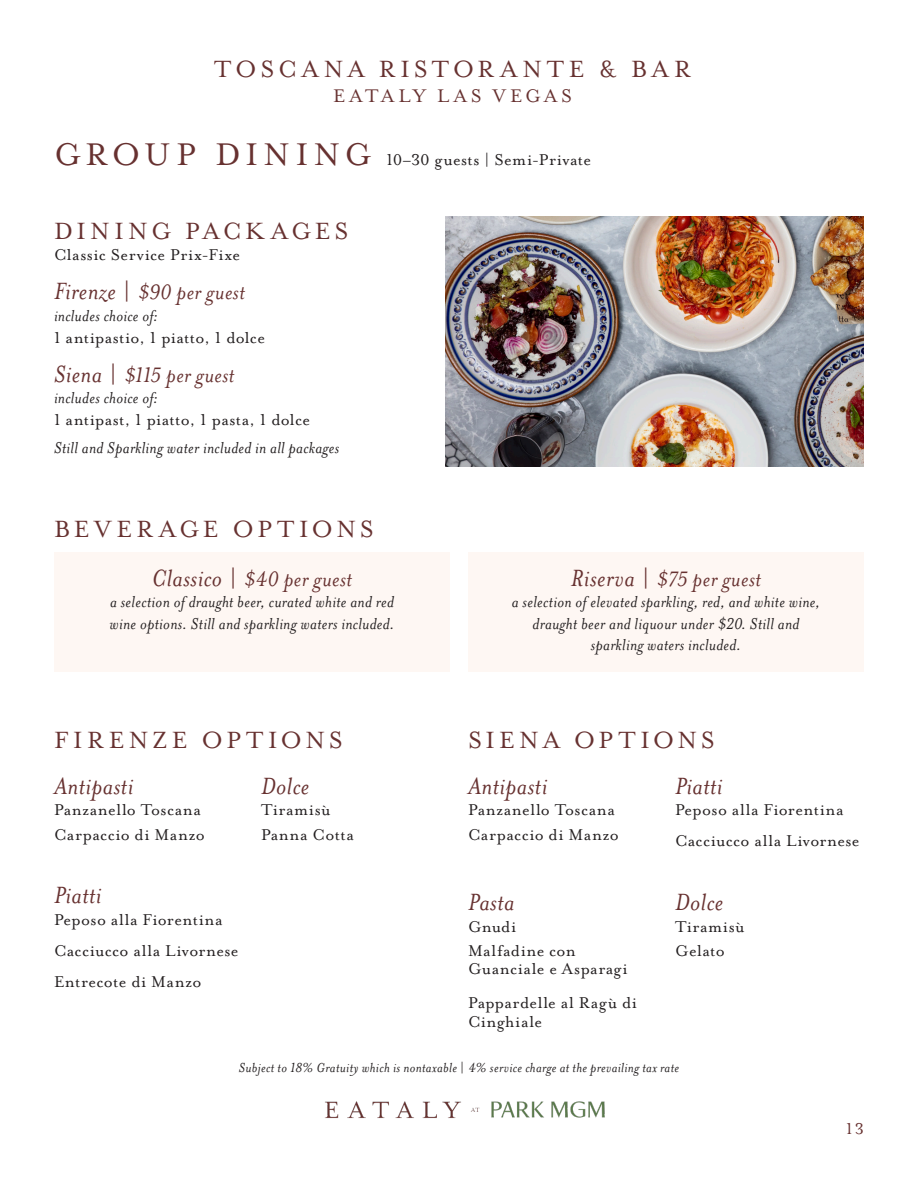
<style>
.page{position:relative;width:918px;height:1188px;background:#fff}
.page>*{position:absolute;margin:0;border:0;box-sizing:border-box;transform-origin:0 0}
.t1{font:27px "Mrs Eaves OT";letter-spacing:.155em;color:#673130}
.t2{font:italic 27px "Mrs Eaves OT";letter-spacing:.02em;color:#673130}
.t3{font:italic 24px "Mrs Eaves OT";letter-spacing:.02em;color:#673130}
.t4{font:21px "Mrs Eaves OT";letter-spacing:.19em;color:#673130}
.t5{font:18px/21.6px "Mrs Eaves OT";letter-spacing:.025em;color:#231f20}
.t6{font:italic 18px/21.6px "Mrs Eaves OT";letter-spacing:.015em;color:#231f20}
.t7{font:18px "Mrs Eaves OT";color:#673130}
.t8{font:italic 15px "Mrs Eaves OT";letter-spacing:.025em;color:#231f20}
.s1{font-size:36px;color:#673130}
.s2{font-size:27px}
.s3{font-style:normal;font-size:27px}
.s4{font-style:italic}
.s5{font-family:"Mrs Eaves Roman Lining"}
.s6{font-style:normal}
</style>
<div class="page">
<img style="left:325px;top:1101px;width:280px;height:17px">
<div style="left:54px;top:552px;width:396px;height:120px;background:#fef7f3"></div>
<div style="left:468px;top:552px;width:396px;height:120px;background:#fef7f3"></div>
<img style="left:446px;top:216px;width:418px;height:251px">
<p class="t1" style="left:214px;top:54px;width:478px">TOSCANA RISTORANTE &amp; BAR</p>
<p class="t4" style="left:333px;top:84px;width:240px">EATALY LAS VEGAS</p>
<p class="t5" style="left:54px;top:149px;width:538px"><span class="s1">GROUP DINING</span> 10–30 guests | Semi-Private</p>
<p class="t1" style="left:54px;top:216px;width:296px">DINING PACKAGES</p>
<p class="t5" style="left:54px;top:244px;width:188px">Classic Service Prix-Fixe</p>
<p class="t3" style="left:54px;top:279px;width:192px"><span class="s2">Firenze</span> <span class="s3">|</span> $90 per guest</p>
<p class="t5" style="left:54px;top:305px;width:213px"><span class="s4">includes choice of:<br></span>1 antipastio, 1 piatto, 1 dolce</p>
<p class="t3" style="left:54px;top:362px;width:182px"><span class="s2">Siena</span> <span class="s3">|</span> $115 per guest</p>
<p class="t5" style="left:54px;top:387px;width:258px"><span class="s4">includes choice of:<br></span>1 antipast, 1 piatto, 1 pasta, 1 dolce</p>
<p class="t6" style="left:54px;top:437px;width:287px">Still and Sparkling water included in all packages</p>
<p class="t1" style="left:54px;top:515px;width:321px">BEVERAGE OPTIONS</p>
<p class="t3" style="left:152px;top:565px;width:202px"><span class="s2">Classico</span> <span class="s3">|</span> $40 per guest</p>
<p class="t6" style="left:110px;top:591px;width:286px">a selection of draught beer, curated white and red wine options. Still and sparkling waters included.</p>
<p class="t1" style="left:54px;top:726px;width:290px">FIRENZE OPTIONS</p>
<p class="t2" style="left:54px;top:771px;width:81px">Antipasti</p>
<p class="t5" style="left:54px;top:799px;width:148px">Panzanello Toscana</p>
<p class="t5" style="left:54px;top:824px;width:152px">Carpaccio di Manzo</p>
<p class="t2" style="left:54px;top:880px;width:49px">Piatti</p>
<p class="t5" style="left:54px;top:909px;width:170px">Peposo alla Fiorentina</p>
<p class="t5" style="left:54px;top:940px;width:186px">Cacciucco alla Livornese</p>
<p class="t5" style="left:54px;top:971px;width:149px">Entrecote di Manzo</p>
<p class="t2" style="left:261px;top:771px;width:50px">Dolce</p>
<p class="t5" style="left:261px;top:799px;width:71px">Tiramis<span class="s5">ù</span></p>
<p class="t5" style="left:261px;top:824px;width:94px">Panna Cotta</p>
<p class="t3" style="left:571px;top:565px;width:192px"><span class="s2">Riserva</span> <span class="s3">|</span> $75 per guest</p>
<p class="t6" style="left:512px;top:591px;width:310px;text-align:center">a selection of elevated sparkling, red, and white wine, draught beer and liquour under $20. Still and sparkling waters included.</p>
<p class="t1" style="left:468px;top:726px;width:248px">SIENA OPTIONS</p>
<p class="t2" style="left:468px;top:771px;width:81px">Antipasti</p>
<p class="t5" style="left:468px;top:799px;width:148px">Panzanello Toscana</p>
<p class="t5" style="left:468px;top:824px;width:152px">Carpaccio di Manzo</p>
<p class="t2" style="left:675px;top:771px;width:49px">Piatti</p>
<p class="t5" style="left:675px;top:799px;width:170px">Peposo alla Fiorentina</p>
<p class="t5" style="left:675px;top:831px;width:186px">Cacciucco alla Livornese</p>
<p class="t2" style="left:468px;top:887px;width:48px">Pasta</p>
<p class="t5" style="left:468px;top:916px;width:50px">Gnudi</p>
<p class="t5" style="left:468px;top:941px;width:161px;line-height:18.6px">Malfadine con<br>Guanciale e Asparagi</p>
<p class="t5" style="left:468px;top:994px;width:171px;line-height:18.6px">Pappardelle al Rag<span class="s5">ù</span> di<br>Cinghiale</p>
<p class="t2" style="left:675px;top:887px;width:50px">Dolce</p>
<p class="t5" style="left:675px;top:916px;width:71px">Tiramis<span class="s5">ù</span></p>
<p class="t5" style="left:675px;top:940px;width:51px">Gelato</p>
<p class="t8" style="left:239px;top:1059px;width:442px">Subject to 18% Gratuity which is nontaxable <span class="s6">|</span> 4% service charge at the prevailing tax rate</p>
<p class="t7" style="left:846px;top:1119px;width:19px">13</p>
</div>
